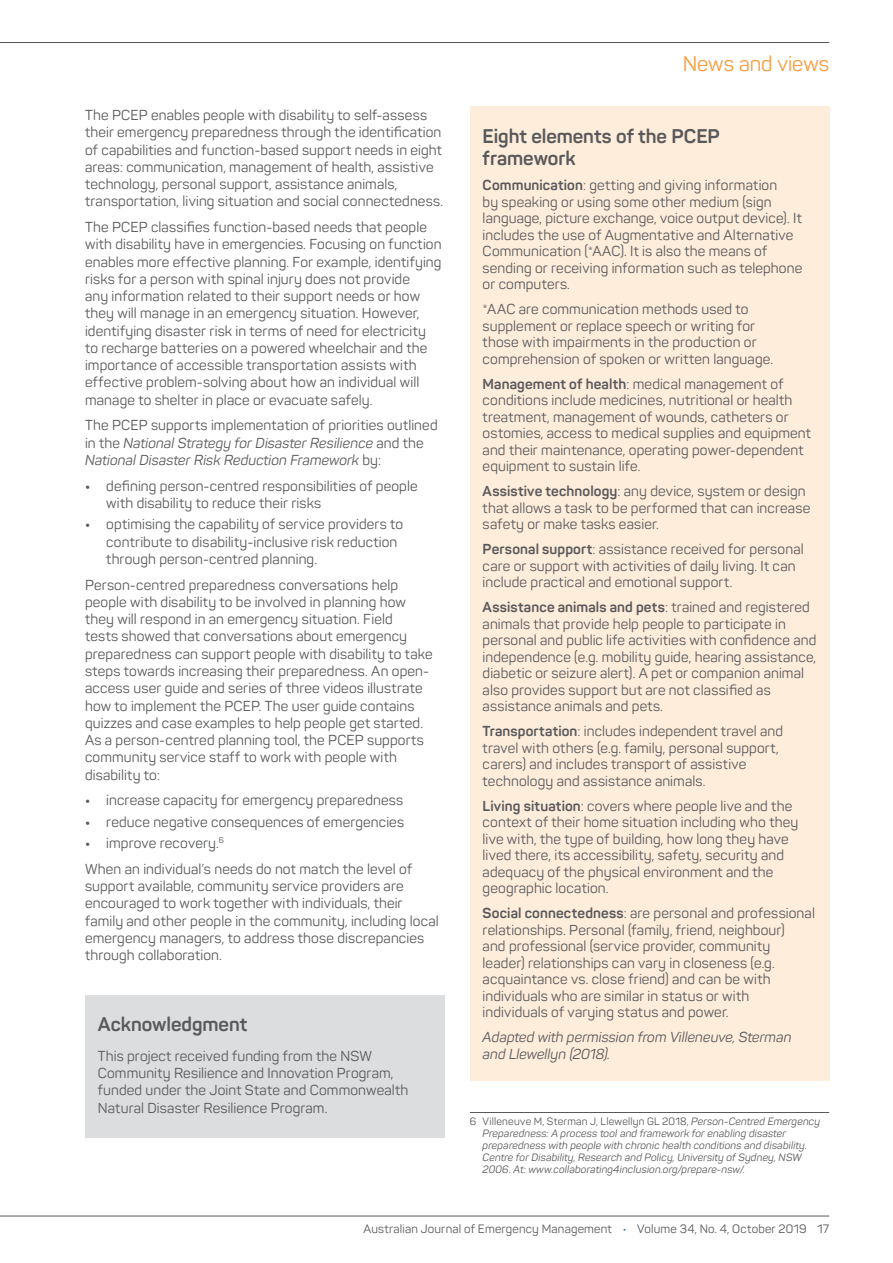
<style>
.page{position:relative;width:893px;height:1263px;background:#fff}
.page>*{position:absolute;margin:0;border:0;box-sizing:border-box;transform-origin:0 0}
.t1{font:21px "Panton";color:#f89c3e}
.t2{font:700 19.5px/22.5px "Panton";color:#58595b}
.t3{font:14.25px/16.5px "Panton";letter-spacing:.01em;color:#58595b}
.t4{font:italic 14.25px/17.2px "Panton";letter-spacing:.005em;color:#58595b}
.t5{font:12px "Panton";letter-spacing:.015em;color:#58595b}
.t6{font:italic 10.5px/12px "Panton";letter-spacing:.015em;color:#58595b}
.s1{font-style:normal}
.s2{font-weight:700}
.s3{color:#005e87}
</style>
<div class="page">
<hr style="left:0;top:1216px;width:829px;height:1px;background:#58595b">
<hr style="left:0;top:42px;width:829px;height:1px;background:#58595b">
<div style="left:85px;top:995px;width:359px;height:54px;background:#dcddde"></div>
<div style="left:85px;top:1030px;width:359px;height:107px;background:#dcddde"></div>
<div style="left:470px;top:106px;width:359px;height:83px;background:#ffeddb"></div>
<div style="left:470px;top:159px;width:359px;height:153px;background:#ffeddb"></div>
<div style="left:470px;top:283px;width:359px;height:103px;background:#ffeddb"></div>
<div style="left:470px;top:358px;width:359px;height:136px;background:#ffeddb"></div>
<div style="left:470px;top:465px;width:359px;height:87px;background:#ffeddb"></div>
<div style="left:470px;top:523px;width:359px;height:87px;background:#ffeddb"></div>
<div style="left:470px;top:581px;width:359px;height:153px;background:#ffeddb"></div>
<div style="left:470px;top:705px;width:359px;height:103px;background:#ffeddb"></div>
<div style="left:470px;top:780px;width:359px;height:136px;background:#ffeddb"></div>
<div style="left:470px;top:887px;width:359px;height:153px;background:#ffeddb"></div>
<div style="left:470px;top:1011px;width:359px;height:70px;background:#ffeddb"></div>
<hr style="left:470px;top:1112px;width:359px;height:1px;background:#58595b">
<p class="t3" style="left:85px;top:106px;width:360px;line-height:17.2px">The PCEP enables people with disability to self-assess their emergency preparedness through the identification of capabilities and function-based support needs in eight areas: communication, management of health, assistive technology, personal support, assistance animals, transportation, living situation and social connectedness.</p>
<p class="t3" style="left:85px;top:218px;width:358px;line-height:17.2px">The PCEP classifies function-based needs that people with disability have in emergencies. Focusing on function enables more effective planning. For example, identifying risks for a person with spinal injury does not provide<br>any information related to their support needs or how they will manage in an emergency situation. However, identifying disaster risk in terms of need for electricity to recharge batteries on a powered wheelchair and the importance of accessible transportation assists with effective problem-solving about how an individual will manage to shelter in place or evacuate safely.</p>
<p class="t4" style="left:85px;top:417px;width:354px"><span class="s1">The PCEP supports implementation of priorities outlined in the</span> National Strategy for Disaster Resilience <span class="s1">and the<br></span>National Disaster Risk Reduction Framework <span class="s1">by:</span></p>
<p class="t3" style="left:106px;top:477px;width:313px;line-height:17.2px;text-indent:-21px"><span class="s2">•</span> defining person-centred responsibilities of people with disability to reduce their risks</p>
<p class="t3" style="left:106px;top:516px;width:298px;line-height:17.2px;text-indent:-21px"><span class="s2">•</span> optimising the capability of service providers to contribute to disability-inclusive risk reduction through person-centred planning.</p>
<p class="t3" style="left:85px;top:576px;width:349px;line-height:17.2px">Person-centred preparedness conversations help people with disability to be involved in planning how they will respond in an emergency situation. Field<br>tests showed that conversations about emergency preparedness can support people with disability to take steps towards increasing their preparedness. An open&shy;access user guide and series of three videos illustrate how to implement the PCEP. The user guide contains quizzes and case examples to help people get started.<br>As a person-centred planning tool, the PCEP supports community service staff to work with people with disability to:</p>
<p class="t3" style="left:85px;top:792px;width:320px"><span class="s2">•</span> increase capacity for emergency preparedness</p>
<p class="t3" style="left:85px;top:813px;width:321px"><span class="s2">•</span> reduce negative consequences of emergencies</p>
<p class="t3" style="left:85px;top:830px;width:329px;line-height:25.5px"><span class="s2">•</span> improve recovery.<sup>6<br></sup>When an individual’s needs do not match the level of</p>
<p class="t3" style="left:85px;top:877px;width:355px;line-height:17.2px">support available, community service providers are encouraged to work together with individuals, their family and other people in the community, including local emergency managers, to address those discrepancies through collaboration.</p>
<h2 class="t2" style="left:98px;top:1013px;width:151px">Acknowledgment</h2>
<p class="t3" style="left:98px;top:1047px;width:312px;line-height:17.2px">This project received funding from the NSW Community Resilience and Innovation Program, funded under the Joint State and Commonwealth Natural Disaster Resilience Program.</p>
<h1 class="t1" style="left:683px;top:51px;width:148px">News and views</h1>
<h2 class="t2" style="left:483px;top:124px;width:239px">Eight elements of the PCEP framework</h2>
<p class="t3" style="left:483px;top:177px;width:321px"><span class="s2">Communication</span>: getting and giving information<br>by speaking or using some other medium (sign language, picture exchange, voice output device). It includes the use of Augmentative and Alternative Communication (*AAC). It is also the means of sending or receiving information such as telephone or computers.</p>
<p class="t3" style="left:483px;top:301px;width:292px">*AAC are communication methods used to supplement or replace speech or writing for those with impairments in the production or comprehension of spoken or written language.</p>
<p class="t3" style="left:483px;top:375px;width:330px"><span class="s2">Management of health</span>: medical management of conditions include medicines, nutritional or health treatment, management of wounds, catheters or ostomies, access to medical supplies and equipment and their maintenance, operating power-dependent equipment to sustain life.</p>
<p class="t3" style="left:483px;top:483px;width:329px"><span class="s2">Assistive technology</span>: any device, system or design that allows a task to be performed that can increase safety or make tasks easier.</p>
<p class="t3" style="left:483px;top:541px;width:323px"><span class="s2">Personal support</span>: assistance received for personal care or support with activities of daily living. It can include practical and emotional support.</p>
<p class="t3" style="left:483px;top:599px;width:335px"><span class="s2">Assistance animals and pets</span>: trained and registered animals that provide help people to participate in personal and public life activities with confidence and independence (e.g. mobility guide, hearing assistance, diabetic or seizure alert). A pet or companion animal also provides support but are not classified as assistance animals and pets.</p>
<p class="t3" style="left:483px;top:723px;width:302px"><span class="s2">Transportation</span>: includes independent travel and travel with others (e.g. family, personal support, carers) and includes transport of assistive technology and assistance animals.</p>
<p class="t3" style="left:483px;top:797px;width:317px"><span class="s2">Living situation</span>: covers where people live and the context of their home situation including who they live with, the type of building, how long they have lived there, its accessibility, safety, security and adequacy of the physical environment and the geographic location.</p>
<p class="t3" style="left:483px;top:905px;width:334px"><span class="s2">Social connectedness</span>: are personal and professional relationships. Personal (family, friend, neighbour)<br>and professional (service provider, community leader) relationships can vary in closeness (e.g. acquaintance vs. close friend) and can be with individuals who are similar in status or with individuals of varying status and power.</p>
<p class="t4" style="left:483px;top:1029px;width:310px;line-height:16.5px">Adapted with permission from Villeneuve, Sterman and Llewellyn (2018).</p>
<p class="t6" style="left:483px;top:1116px;width:339px;text-indent:-13px"><span class="s1">6 Villeneuve M, Sterman J, Llewellyn GL 2018,</span> Person-Centred Emergency Preparedness: A process tool and framework for enabling disaster preparedness with people with chronic health conditions and disability.<br>Centre for Disability, Research and Policy, University of Sydney, NSW 2006. At: www.collaborating4inclusion.org/prepare-nsw/.</p>
<p class="t5" style="left:363px;top:1221px;width:467px">Australian Journal of Emergency Management <span class="s3">•</span> Volume 34, No. 4, October 2019 17</p>
</div>
